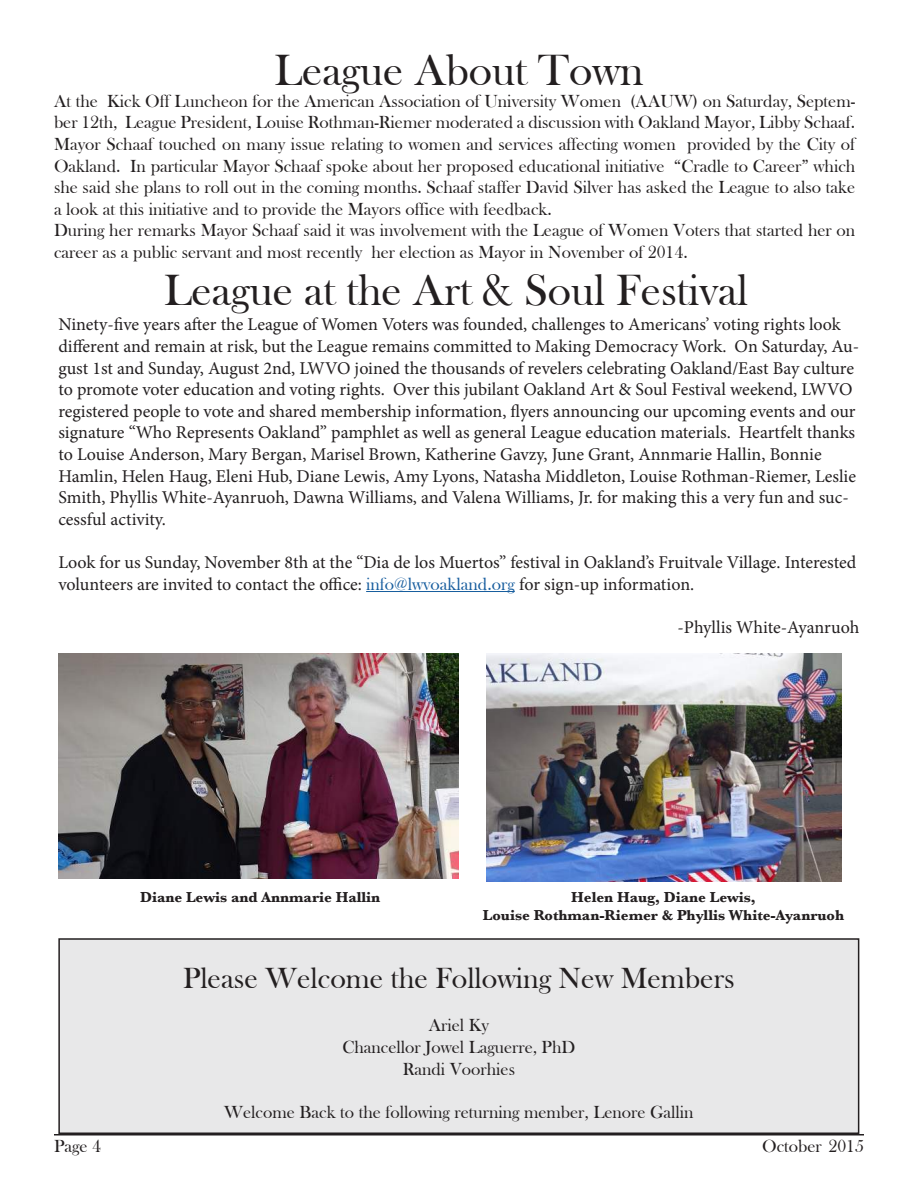
<style>
.page{position:relative;width:918px;height:1188px;background:#fff}
.page>*{position:absolute;margin:0;border:0;box-sizing:border-box;transform-origin:0 0}
.t1{font:45px "Bask Old Face";color:#231f20}
.t2{font:30px "Bask Old Face";color:#231f20}
.t3{font:18px/21.6px "Minion Pro";letter-spacing:-.005em;color:#231f20}
.t4{font:18px/21.6px "Bask Old Face";color:#231f20}
.t5{font:700 15px/18px "Baskerville";color:#231f20;text-align:center}
.s1{font-family:"Bask Old Face";color:#175d9e}
</style>
<div class="page">
<hr style="left:54px;top:1134px;width:810px;height:2px;background:#231f20">
<hr style="left:366px;top:591px;width:149px;height:1px;background:#175d9e">
<img style="left:58px;top:653px;width:401px;height:225px">
<img style="left:486px;top:653px;width:355px;height:229px">
<div style="left:59px;top:939px;width:800px;height:194px;background:#e8e8e9"></div>
<div style="left:58px;top:938px;width:801px;height:196px;border:2px solid #231f20"></div>
<h1 class="t1" style="left:275px;top:45px;width:370px">League About Town</h1>
<p class="t4" style="left:54px;top:91px;width:803px">At the Kick Off Luncheon for the American Association of University Women (AAUW) on Saturday, Septem&shy;ber 12th, League President, Louise Rothman-Riemer moderated a discussion with Oakland Mayor, Libby Schaaf.<br>Mayor Schaaf touched on many issue relating to women and services affecting women provided by the City of Oakland. In particular Mayor Schaaf spoke about her proposed educational initiative “Cradle to Career” which she said she plans to roll out in the coming months. Schaaf staffer David Silver has asked the League to also take a look at this initiative and to provide the Mayors office with feedback.<br>During her remarks Mayor Schaaf said it was involvement with the League of Women Voters that started her on career as a public servant and most recently her election as Mayor in November of 2014.</p>
<h1 class="t1" style="left:164px;top:266px;width:586px">League at the Art &amp; Soul Festival</h1>
<p class="t3" style="left:58px;top:314px;width:802px">Ninety-five years after the League of Women Voters was founded, challenges to Americans’ voting rights look different and remain at risk, but the League remains committed to Making Democracy Work. On Saturday, Au&shy;gust 1st and Sunday, August 2nd, LWVO joined the thousands of revelers celebrating Oakland/East Bay culture to promote voter education and voting rights. Over this jubilant Oakland Art &amp; Soul Festival weekend, LWVO registered people to vote and shared membership information, flyers announcing our upcoming events and our signature “Who Represents Oakland” pamphlet as well as general League education materials. Heartfelt thanks to Louise Anderson, Mary Bergan, Marisel Brown, Katherine Gavzy, June Grant, Annmarie Hallin, Bonnie Hamlin, Helen Haug, Eleni Hub, Diane Lewis, Amy Lyons, Natasha Middleton, Louise Rothman-Riemer, Leslie Smith, Phyllis White-Ayanruoh, Dawna Williams, and Valena Williams, Jr. for making this a very fun and suc&shy;cessful activity.</p>
<p class="t3" style="left:58px;top:551px;width:799px">Look for us Sunday, November 8th at the “Dia de los Muertos” festival in Oakland’s Fruitvale Village. Interested volunteers are invited to contact the office: <span class="s1">info@lwvoakland.org</span> for sign-up information.</p>
<p class="t3" style="left:678px;top:616px;width:183px">-Phyllis White-Ayanruoh</p>
<p class="t5" style="left:140px;top:888px;width:242px">Diane Lewis and Annmarie Hallin</p>
<p class="t5" style="left:483px;top:888px;width:363px">Helen Haug, Diane Lewis,<br>Louise Rothman-Riemer &amp; Phyllis White-Ayanruoh</p>
<h2 class="t2" style="left:183px;top:962px;width:553px">Please Welcome the Following New Members</h2>
<p class="t4" style="left:342px;top:1015px;width:234px;text-align:center">Ariel Ky<br>Chancellor Jowel Laguerre, PhD<br>Randi Voorhies</p>
<p class="t4" style="left:224px;top:1101px;width:471px">Welcome Back to the following returning member, Lenore Gallin</p>
<p class="t4" style="left:54px;top:1135px;width:48px">Page 4</p>
<p class="t4" style="left:762px;top:1135px;width:103px">October 2015</p>
</div>
